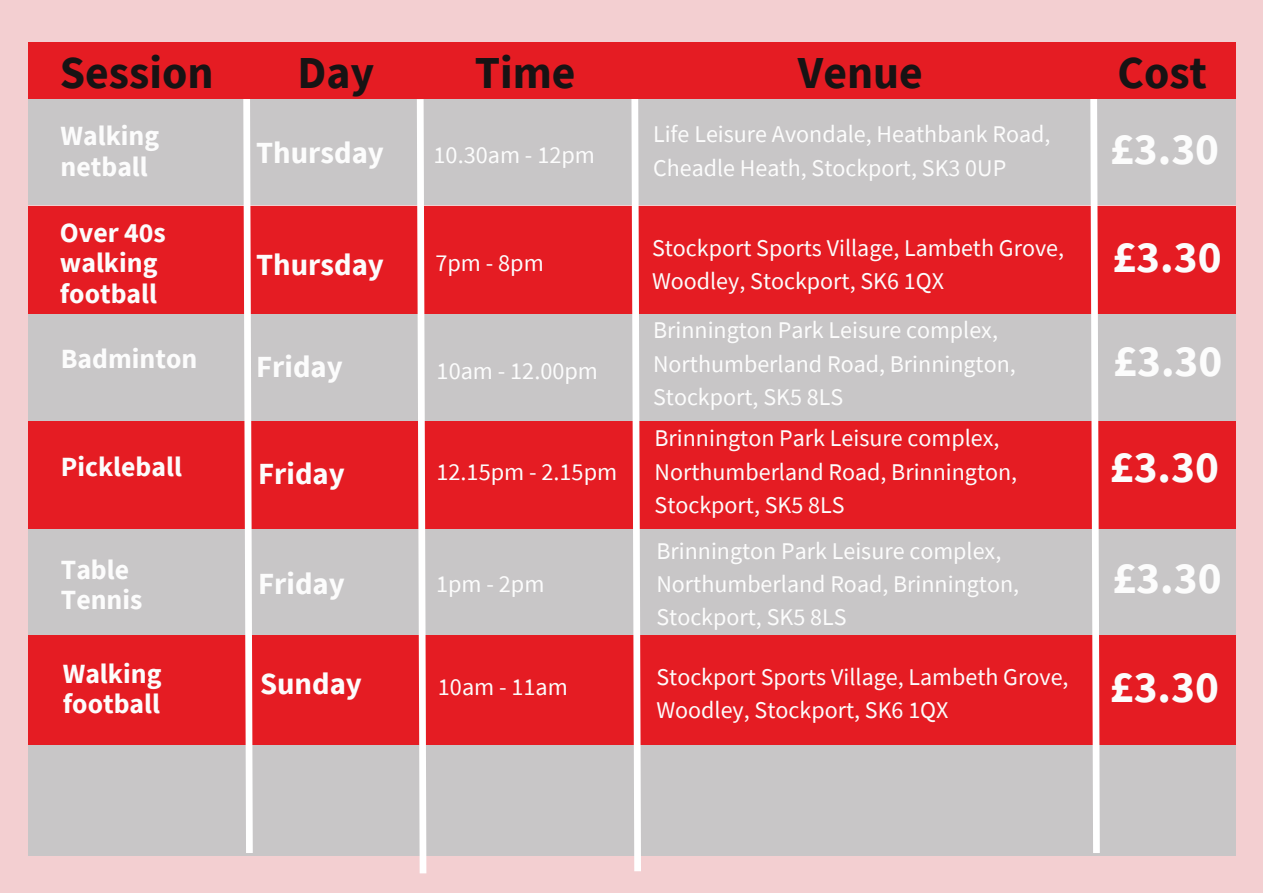
<style>
.page{position:relative;width:1263px;height:893px;background:#f3cfd1}
.page>*{position:absolute;margin:0;border:0;box-sizing:border-box;transform-origin:0 0}
.t1{font:700 45.67px "Source Sans Pro";color:#171314}
.t2{font:700 45.22px "Source Sans Pro";color:#fcfcfc}
.t3{font:700 30.67px "Source Sans Pro";color:#fcfcfc}
.t4{font:700 27.75px/30.4px "Source Sans Pro";color:#fcfcfc}
.t5{font:24.22px "Source Sans Pro";color:#fcfcfc}
.t6{font:24px/33.2px "Source Sans Pro";color:#fcfcfc}
</style>
<div class="page">
<div style="left:28px;top:94px;width:1207px;height:111px;background:#c8c6c7"></div>
<div style="left:28px;top:206px;width:1207px;height:110px;background:#e51c23"></div>
<div style="left:28px;top:314px;width:1207px;height:110px;background:#c8c6c7"></div>
<div style="left:28px;top:422px;width:1207px;height:110px;background:#e51c23"></div>
<div style="left:28px;top:529px;width:1207px;height:111px;background:#c8c6c7"></div>
<div style="left:28px;top:635px;width:1207px;height:110px;background:#e51c23"></div>
<div style="left:28px;top:745px;width:1207px;height:110px;background:#c8c6c7"></div>
<svg style="left:240px;top:99px;width:16px;height:757px"></svg>
<svg style="left:1087px;top:99px;width:16px;height:757px"></svg>
<svg style="left:628px;top:99px;width:16px;height:773px"></svg>
<svg style="left:413px;top:99px;width:17px;height:775px"></svg>
<div style="left:28px;top:42px;width:1207px;height:57px;background:#e51c23"></div>
<h1 class="t1" style="left:60px;top:41px;width:155px">Session</h1>
<h1 class="t1" style="left:297px;top:41px;width:78px">Day</h1>
<h1 class="t1" style="left:475px;top:42px;width:102px">Time</h1>
<h1 class="t1" style="left:798px;top:42px;width:126px">Venue</h1>
<h1 class="t1" style="left:1117px;top:42px;width:91px">Cost</h1>
<p class="t4" style="left:61px;top:120px;width:100px">Walking netball</p>
<p class="t6" style="left:653px;top:118px;width:399px">Life Leisure Avondale, Heathbank Road,<br>Cheadle Heath, Stockport, SK3 0UP</p>
<h2 class="t2" style="left:1110px;top:118px;width:111px">£3.30</h2>
<p class="t3" style="left:256px;top:132px;width:129px">Thursday</p>
<p class="t5" style="left:434px;top:140px;width:163px">10.30am - 12pm</p>
<p class="t4" style="left:60px;top:217px;width:108px">Over 40s walking football</p>
<p class="t4" style="left:61px;top:343px;width:138px">Badminton</p>
<p class="t4" style="left:61px;top:451px;width:123px">Pickleball</p>
<p class="t3" style="left:256px;top:244px;width:129px">Thursday</p>
<p class="t3" style="left:256px;top:346px;width:88px">Friday</p>
<p class="t3" style="left:258px;top:453px;width:88px">Friday</p>
<p class="t5" style="left:435px;top:248px;width:110px">7pm - 8pm</p>
<p class="t5" style="left:437px;top:355px;width:163px">10am - 12.00pm</p>
<p class="t5" style="left:436px;top:456px;width:182px">12.15pm - 2.15pm</p>
<p class="t4" style="left:61px;top:555px;width:83px;line-height:29.8px">Table<br>Tennis</p>
<p class="t3" style="left:258px;top:563px;width:88px">Friday</p>
<p class="t5" style="left:436px;top:568px;width:110px">1pm - 2pm</p>
<p class="t6" style="left:652px;top:231px;width:414px">Stockport Sports Village, Lambeth Grove,<br>Woodley, Stockport, SK6 1QX</p>
<p class="t6" style="left:653px;top:314px;width:364px">Brinnington Park Leisure complex,<br>Northumberland Road, Brinnington,<br>Stockport, SK5 8LS</p>
<p class="t6" style="left:654px;top:421px;width:364px">Brinnington Park Leisure complex,<br>Northumberland Road, Brinnington,<br>Stockport, SK5 8LS</p>
<p class="t6" style="left:656px;top:534px;width:364px">Brinnington Park Leisure complex,<br>Northumberland Road, Brinnington,<br>Stockport, SK5 8LS</p>
<p class="t4" style="left:63px;top:658px;width:100px;line-height:29.8px">Walking football</p>
<p class="t3" style="left:260px;top:662px;width:103px">Sunday</p>
<p class="t5" style="left:438px;top:672px;width:132px">10am - 11am</p>
<p class="t6" style="left:656px;top:660px;width:414px">Stockport Sports Village, Lambeth Grove,<br>Woodley, Stockport, SK6 1QX</p>
<h2 class="t2" style="left:1112px;top:226px;width:111px">£3.30</h2>
<h2 class="t2" style="left:1113px;top:331px;width:111px">£3.30</h2>
<h2 class="t2" style="left:1110px;top:436px;width:111px">£3.30</h2>
<h2 class="t2" style="left:1112px;top:547px;width:111px">£3.30</h2>
<h2 class="t2" style="left:1110px;top:656px;width:111px">£3.30</h2>
</div>
